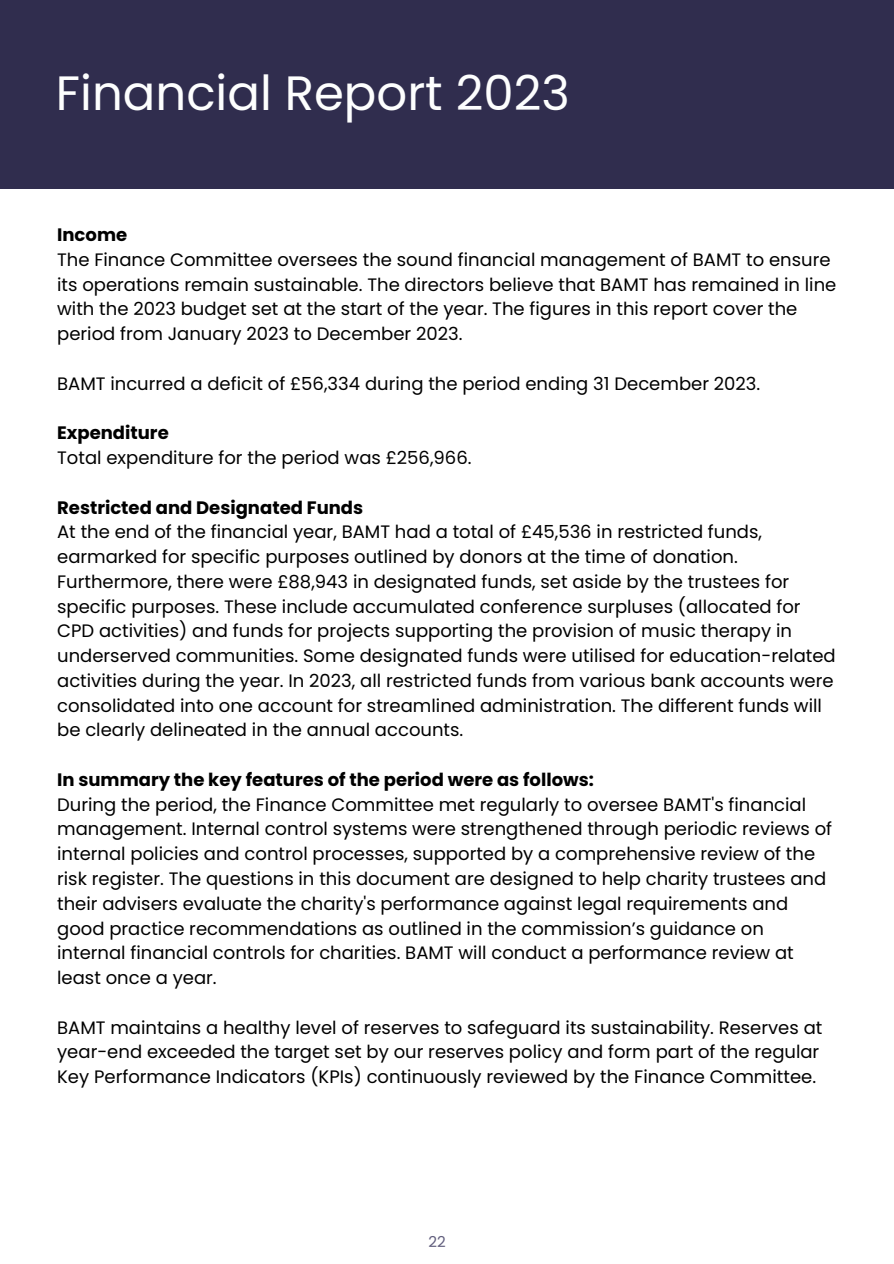
<style>
.page{position:relative;width:894px;height:1264px;background:#fff}
.page>*{position:absolute;margin:0;border:0;box-sizing:border-box;transform-origin:0 0}
.t1{font:48.15px "Poppins";color:#fdfefe}
.t2{font:18px/24.8px "Poppins";color:#000}
.t3{font:700 18px "Poppins";color:#000}
.t4{font:15px "Poppins";color:#615e7d}
</style>
<div class="page">
<div style="left:0;top:0;width:893px;height:189px;background:#302d4e"></div>
<h1 class="t1" style="left:56px;top:60px;width:515px">Financial Report 2023</h1>
<p class="t3" style="left:57px;top:222px;width:71px">Income</p>
<p class="t2" style="left:57px;top:247px;width:780px">The Finance Committee oversees the sound financial management of BAMT to ensure its operations remain sustainable. The directors believe that BAMT has remained in line with the 2023 budget set at the start of the year. The figures in this report cover the period from January 2023 to December 2023.</p>
<p class="t2" style="left:57px;top:371px;width:704px">BAMT incurred a deficit of £56,334 during the period ending 31 December 2023.</p>
<p class="t3" style="left:57px;top:420px;width:113px">Expenditure</p>
<p class="t2" style="left:57px;top:445px;width:416px">Total expenditure for the period was £256,966.</p>
<p class="t3" style="left:57px;top:494px;width:307px">Restricted and Designated Funds</p>
<p class="t2" style="left:57px;top:519px;width:779px">At the end of the financial year, BAMT had a total of £45,536 in restricted funds, earmarked for specific purposes outlined by donors at the time of donation.<br>Furthermore, there were £88,943 in designated funds, set aside by the trustees for specific purposes. These include accumulated conference surpluses (allocated for CPD activities) and funds for projects supporting the provision of music therapy in underserved communities. Some designated funds were utilised for education-related activities during the year. In 2023, all restricted funds from various bank accounts were consolidated into one account for streamlined administration. The different funds will be clearly delineated in the annual accounts.</p>
<p class="t3" style="left:57px;top:767px;width:538px">In summary the key features of the period were as follows:</p>
<p class="t2" style="left:57px;top:792px;width:776px">During the period, the Finance Committee met regularly to oversee BAMT's financial management. Internal control systems were strengthened through periodic reviews of internal policies and control processes, supported by a comprehensive review of the risk register. The questions in this document are designed to help charity trustees and their advisers evaluate the charity's performance against legal requirements and good practice recommendations as outlined in the commission’s guidance on internal financial controls for charities. BAMT will conduct a performance review at least once a year.</p>
<p class="t2" style="left:57px;top:1014px;width:766px">BAMT maintains a healthy level of reserves to safeguard its sustainability. Reserves at year-end exceeded the target set by our reserves policy and form part of the regular<br>Key Performance Indicators (KPIs) continuously reviewed by the Finance Committee.</p>
<p class="t4" style="left:428px;top:1230px;width:19px">22</p>
</div>
